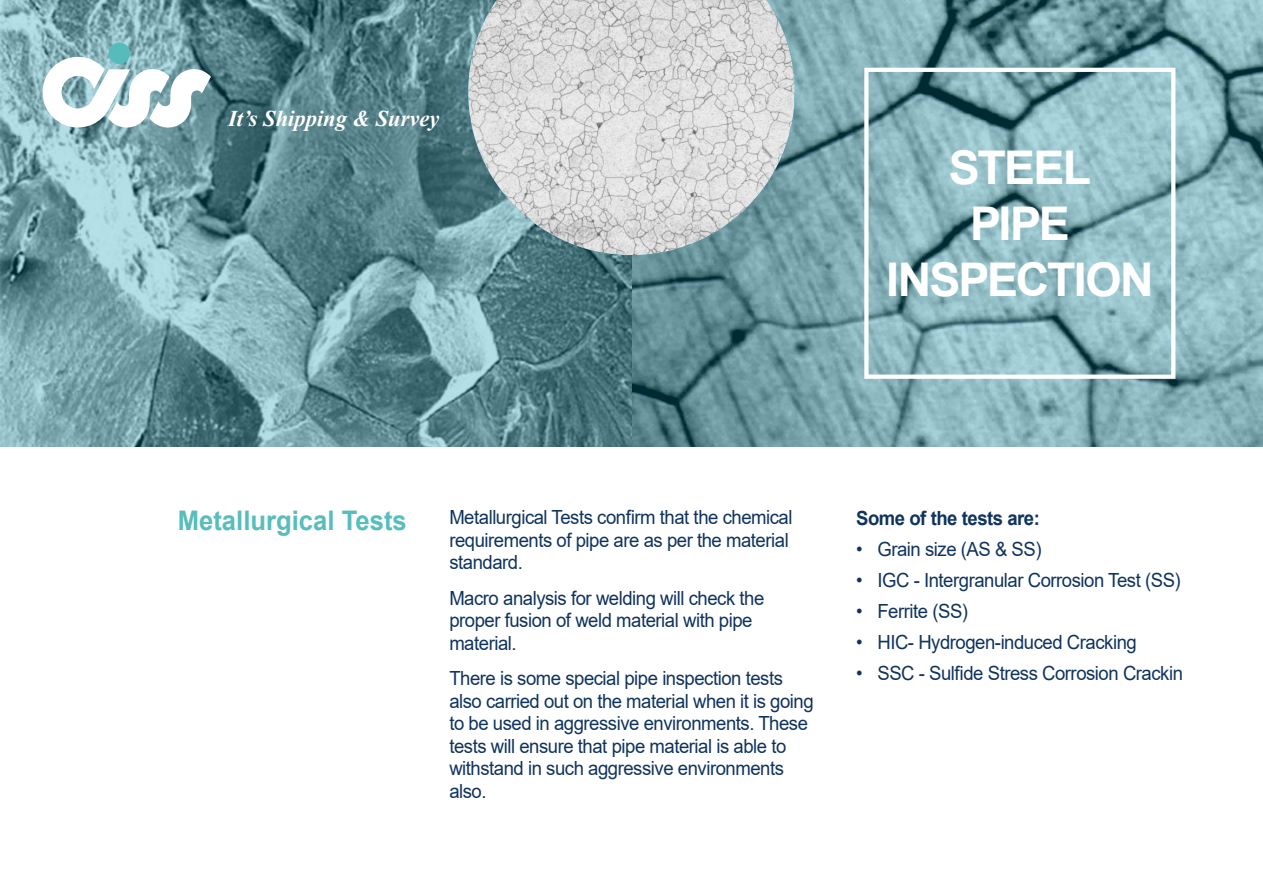
<style>
.page{position:relative;width:1263px;height:893px;background:#fff}
.page>*{position:absolute;margin:0;border:0;box-sizing:border-box;transform-origin:0 0}
.t1{font:700 46.5px/55.8px "Arial";letter-spacing:-.04em;color:#fff;text-align:center}
.t2{font:700 27px "Arial";color:#58bdbd;scale:.95 1}
.t3{font:italic 700 22.5px "Times New Roman";color:#fff}
.t4{font:19.5px/22.5px "Arial";letter-spacing:-.025em;color:#10345e;scale:.95 1}
.t5{font:700 19.5px "Arial";letter-spacing:-.025em;color:#10345e;scale:.95 1}
</style>
<div class="page">
<img style="left:631px;top:0;width:632px;height:446px">
<svg style="left:0;top:0;width:631px;height:446px;background:#68929b"></svg>
<svg style="left:43px;top:57px;width:168px;height:71px"></svg>
<div style="left:109px;top:43px;width:21px;height:21px;background:#55bcbb;border-radius:50%"></div>
<div style="left:864px;top:68px;width:311px;height:311px;border:4px solid #fff"></div>
<img style="left:468px;top:0;width:327px;height:255px">
<p class="t3" style="left:228px;top:102px;width:213px">It’s Shipping &amp; Survey</p>
<h1 class="t1" style="left:886px;top:141px;width:269px">STEEL<br>PIPE<br>INSPECTION</h1>
<h2 class="t2" style="left:178px;top:501px;width:243px">Metallurgical Tests</h2>
<p class="t4" style="left:449px;top:506px;width:363px">Metallurgical Tests confirm that the chemical requirements of pipe are as per the material standard.</p>
<p class="t4" style="left:449px;top:586px;width:333px">Macro analysis for welding will check the proper fusion of weld material with pipe material.</p>
<p class="t4" style="left:449px;top:667px;width:385px">There is some special pipe inspection tests also carried out on the material when it is going to be used in aggressive environments. These tests will ensure that pipe material is able to withstand in such aggressive environments also.</p>
<p class="t5" style="left:856px;top:504px;width:195px">Some of the tests are:</p>
<p class="t4" style="left:856px;top:537px;width:197px">• Grain size (AS &amp; SS)</p>
<p class="t4" style="left:856px;top:568px;width:343px">• IGC - Intergranular Corrosion Test (SS)</p>
<p class="t4" style="left:856px;top:599px;width:119px">• Ferrite (SS)</p>
<p class="t4" style="left:856px;top:630px;width:297px">• HIC- Hydrogen-induced Cracking</p>
<p class="t4" style="left:856px;top:661px;width:345px">• SSC - Sulfide Stress Corrosion Crackin</p>
</div>
